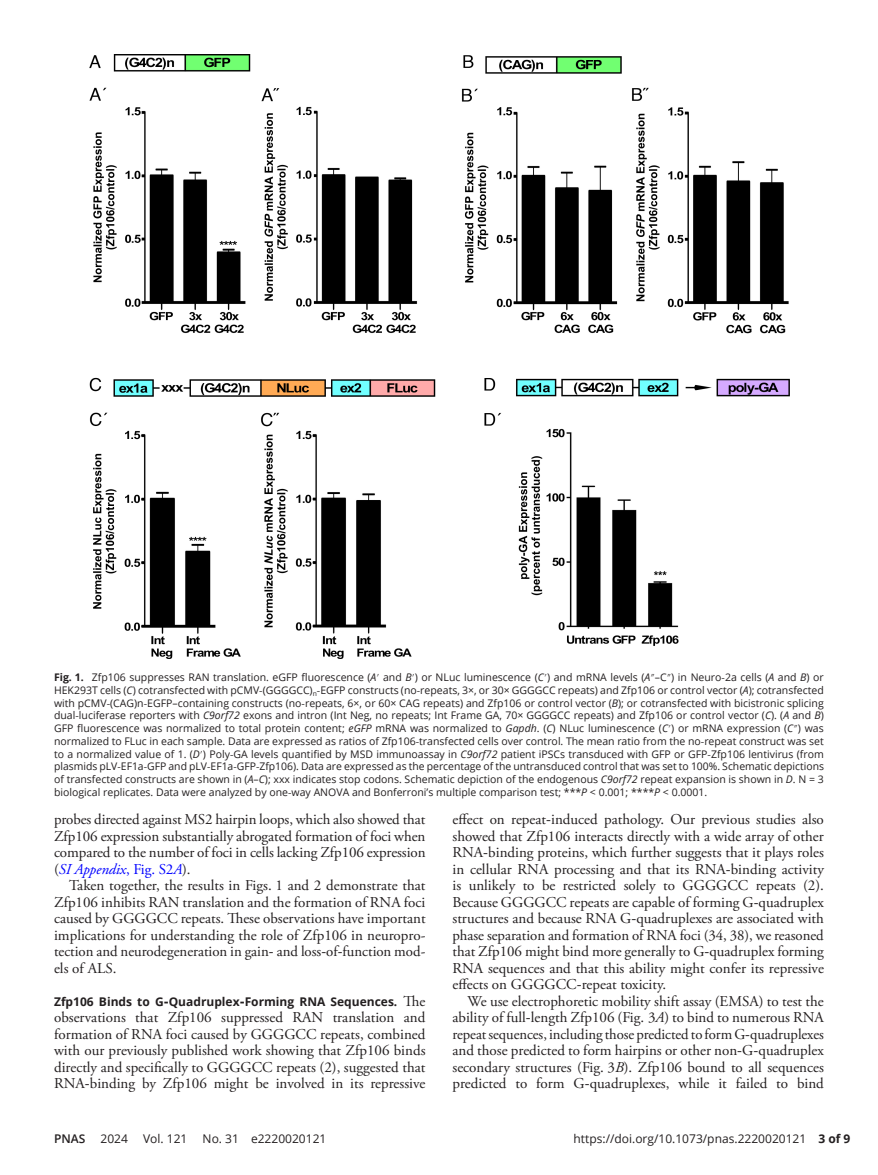
<style>
.page{position:relative;width:878px;height:1175px;background:#fff}
.page>*{position:absolute;margin:0;border:0;box-sizing:border-box;transform-origin:0 0}
.t1{font:15px/16.5px "Adobe Garamond Pro";color:#231f20;text-align:justify}
.t2{font:12px "Open Sans";color:#231f20}
.t3{font:700 12px "Open Sans";color:#231f20}
.t4{font:600 12px "Open Sans";color:#231f20}
.t5{font:10.5px/12.8px "Open Sans";color:#231f20;text-align:justify}
.s1{font-weight:700}
.s2{font-style:italic}
.s3{font-family:"STIX"}
.s4{font-style:italic;color:#00f}
.s5{color:#00f}
.s6{font-family:"STIX";font-size:15px}
.s7{font-family:"Adobe Garamond Pro";font-weight:400;font-size:15px}
</style>
<div class="page">
<img style="left:89px;top:54px;width:700px;height:605px">
<p class="t5" style="left:54px;top:670px;width:771px"><span class="s1">Fig. 1.</span> Zfp106 suppresses RAN translation. eGFP fluorescence (<span class="s2">A</span><span class="s3">′</span> and <span class="s2">B</span><span class="s3">′</span>) or NLuc luminescence (<span class="s2">C</span><span class="s3">′</span>) and mRNA levels (<span class="s2">A</span><span class="s3">″</span>–C<span class="s3">″</span>) in Neuro<span class="s3">-</span>2a cells (<span class="s2">A</span> and <span class="s2">B</span>) or HEK293T cells (<span class="s2">C</span>) cotransfected with pCMV<span class="s3">-</span>(GGGGCC)<sub>n</sub><span class="s3">-</span>EGFP constructs (no<span class="s3">-</span>repeats, 3×, or 30× GGGGCC repeats) and Zfp106 or control vector (<span class="s2">A</span>); cotransfected with pCMV<span class="s3">-</span>(CAG)n<span class="s3">-</span>EGFP–containing constructs (no<span class="s3">-</span>repeats, 6×, or 60× CAG repeats) and Zfp106 or control vector (<span class="s2">B</span>); or cotransfected with bicistronic splicing dual<span class="s3">-</span>luciferase reporters with <span class="s2">C9orf72</span> exons and intron (Int Neg, no repeats; Int Frame GA, 70× GGGGCC repeats) and Zfp106 or control vector (<span class="s2">C</span>). (<span class="s2">A</span> and <span class="s2">B</span>)<br>GFP fluorescence was normalized to total protein content; <span class="s2">eGFP</span> mRNA was normalized to <span class="s2">Gapdh</span>. (<span class="s2">C</span>) NLuc luminescence (<span class="s2">C</span><span class="s3">′</span>) or mRNA expression (<span class="s2">C</span><span class="s3">″</span>) was normalized to FLuc in each sample. Data are expressed as ratios of Zfp106<span class="s3">-</span>transfected cells over control. The mean ratio from the no<span class="s3">-</span>repeat construct was set to a normalized value of 1. (<span class="s2">D</span><span class="s3">′</span>) Poly<span class="s3">-</span>GA levels quantified by MSD immunoassay in <span class="s2">C9orf72</span> patient iPSCs transduced with GFP or GFP<span class="s3">-</span>Zfp106 lentivirus (from plasmids pLV<span class="s3">-</span>EF1a<span class="s3">-</span>GFP and pLV<span class="s3">-</span>EF1a<span class="s3">-</span>GFP<span class="s3">-</span>Zfp106). Data are expressed as the percentage of the untransduced control that was set to 100%. Schematic depictions of transfected constructs are shown in (<span class="s2">A</span>–<span class="s2">C</span>); xxx indicates stop codons. Schematic depiction of the endogenous <span class="s2">C9orf72</span> repeat expansion is shown in <span class="s2">D</span>. N = 3 biological replicates. Data were analyzed by one<span class="s3">-</span>way ANOVA and Bonferroni’s multiple comparison test; ***<span class="s2">P</span> &lt; 0.001; ****<span class="s2">P</span> &lt; 0.0001.</p>
<p class="t1" style="left:54px;top:811px;width:373px">probes directed against MS2 hairpin loops, which also showed that Zfp106 expression substantially abrogated formation of foci when compared to the number of foci in cells lacking Zfp106 expression (<span class="s4">SI Appendix</span><span class="s5">, Fig. S2</span><span class="s4">A</span>).</p>
<p class="t1" style="left:54px;top:877px;width:373px;text-indent:15px">Taken together, the results in Figs. 1 and 2 demonstrate that Zfp106 inhibits RAN translation and the formation of RNA foci caused by GGGGCC repeats. These observations have important implications for understanding the role of Zfp106 in neuropro&shy;tection and neurodegeneration in gain<span class="s3">-</span> and loss<span class="s3">-</span>of<span class="s3">-</span>function mod&shy;els of ALS.</p>
<p class="t3" style="left:54px;top:992px;width:373px">Zfp106 Binds to G<span class="s6">-</span>Quadruplex<span class="s6">-</span>Forming RNA Sequences. <span class="s7">The</span></p>
<p class="t1" style="left:54px;top:1009px;width:373px">observations that Zfp106 suppressed RAN translation and formation of RNA foci caused by GGGGCC repeats, combined with our previously published work showing that Zfp106 binds directly and specifically to GGGGCC repeats (2), suggested that RNA<span class="s3">-</span>binding by Zfp106 might be involved in its repressive</p>
<p class="t1" style="left:452px;top:811px;width:373px">effect on repeat<span class="s3">-</span>induced pathology. Our previous studies also showed that Zfp106 interacts directly with a wide array of other RNA<span class="s3">-</span>binding proteins, which further suggests that it plays roles in cellular RNA processing and that its RNA<span class="s3">-</span>binding activity is unlikely to be restricted solely to GGGGCC repeats (2).<br>Because GGGGCC repeats are capable of forming G<span class="s3">-</span>quadruplex structures and because RNA G<span class="s3">-</span>quadruplexes are associated with phase separation and formation of RNA foci (34, 38), we reasoned that Zfp106 might bind more generally to G<span class="s3">-</span>quadruplex forming RNA sequences and that this ability might confer its repressive effects on GGGGCC<span class="s3">-</span>repeat toxicity.</p>
<p class="t1" style="left:452px;top:993px;width:373px;text-indent:15px">We use electrophoretic mobility shift assay (EMSA) to test the ability of full<span class="s3">-</span>length Zfp106 (Fig. 3<span class="s2">A</span>) to bind to numerous RNA repeat sequences, including those predicted to form G<span class="s3">-</span>quadruplexes and those predicted to form hairpins or other non<span class="s3">-</span>G<span class="s3">-</span>quadruplex secondary structures (Fig. 3<span class="s2">B</span>). Zfp106 bound to all sequences predicted to form G<span class="s3">-</span>quadruplexes, while it failed to bind</p>
<p class="t4" style="left:54px;top:1130px;width:33px">PNAS</p>
<p class="t2" style="left:100px;top:1130px;width:29px">2024</p>
<p class="t2" style="left:143px;top:1130px;width:46px">Vol. 121</p>
<p class="t2" style="left:202px;top:1130px;width:125px">No. 31 e2220020121</p>
<p class="t2" style="left:573px;top:1130px;width:278px">https://doi.org/10.1073/pnas.2220020121 <span class="s1">3 of 9</span></p>
</div>
